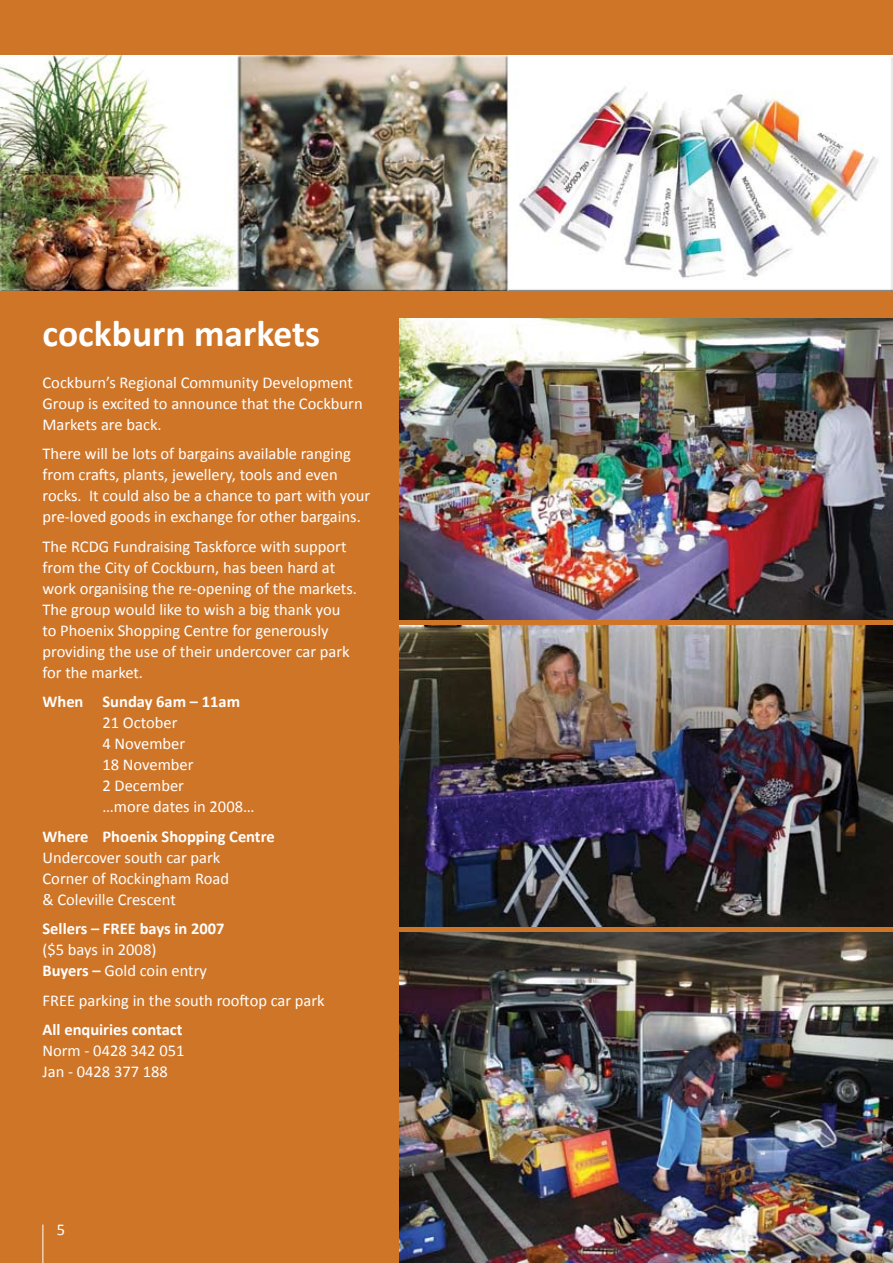
<style>
.page{position:relative;width:893px;height:1263px;background:#cf7528}
.page>*{position:absolute;margin:0;border:0;box-sizing:border-box;transform-origin:0 0}
.t1{font:700 37.5px "Calibri";color:#fff}
.t2{font:16.5px/21px "Calibri";color:#fff}
.t3{font:700 16.5px "Calibri";color:#fff}
.s1{font-weight:700}
</style>
<div class="page">
<img style="left:0;top:55px;width:893px;height:235px">
<hr style="left:43px;top:1224px;width:1px;height:39px;background:#fff">
<img style="left:400px;top:319px;width:493px;height:301px">
<img style="left:400px;top:626px;width:493px;height:300px">
<img style="left:400px;top:932px;width:493px;height:331px">
<h1 class="t1" style="left:43px;top:310px;width:279px">cockburn markets</h1>
<p class="t2" style="left:43px;top:371px;width:322px">Cockburn’s Regional Community Development<br>Group is excited to announce that the Cockburn<br>Markets are back.</p>
<p class="t2" style="left:43px;top:443px;width:329px">There will be lots of bargains available ranging from crafts, plants, jewellery, tools and even rocks. It could also be a chance to part with your pre-loved goods in exchange for other bargains.</p>
<p class="t2" style="left:43px;top:535px;width:316px">The RCDG Fundraising Taskforce with support from the City of Cockburn, has been hard at work organising the re-opening of the markets.<br>The group would like to wish a big thank you to Phoenix Shopping Centre for generously providing the use of their undercover car park for the market.</p>
<p class="t3" style="left:43px;top:692px;width:199px">When Sunday 6am – 11am</p>
<p class="t2" style="left:103px;top:712px;width:84px">21 October<br>4 November</p>
<p class="t2" style="left:43px;top:754px;width:35px">1</p>
<p class="t2" style="left:103px;top:754px;width:153px;text-indent:8px">8 November<br>2 December<br>…more dates in 2008…</p>
<p class="t3" style="left:43px;top:826px;width:234px">Where Phoenix Shopping Centre</p>
<p class="t2" style="left:43px;top:846px;width:188px">Undercover south car park<br>Corner of Rockingham Road &amp; Coleville Crescent</p>
<p class="t3" style="left:43px;top:919px;width:183px">Sellers – FREE bays in 2007</p>
<p class="t2" style="left:43px;top:939px;width:166px">($5 bays in 2008)<br><span class="s1">Buyers –</span> Gold coin entry</p>
<p class="t2" style="left:43px;top:989px;width:284px">FREE parking in the south rooftop car park</p>
<p class="t3" style="left:43px;top:1020px;width:142px">All enquiries contact</p>
<p class="t2" style="left:43px;top:1040px;width:141px">Norm - 0428 342 051<br>Jan - 0428 377 188</p>
</div>
